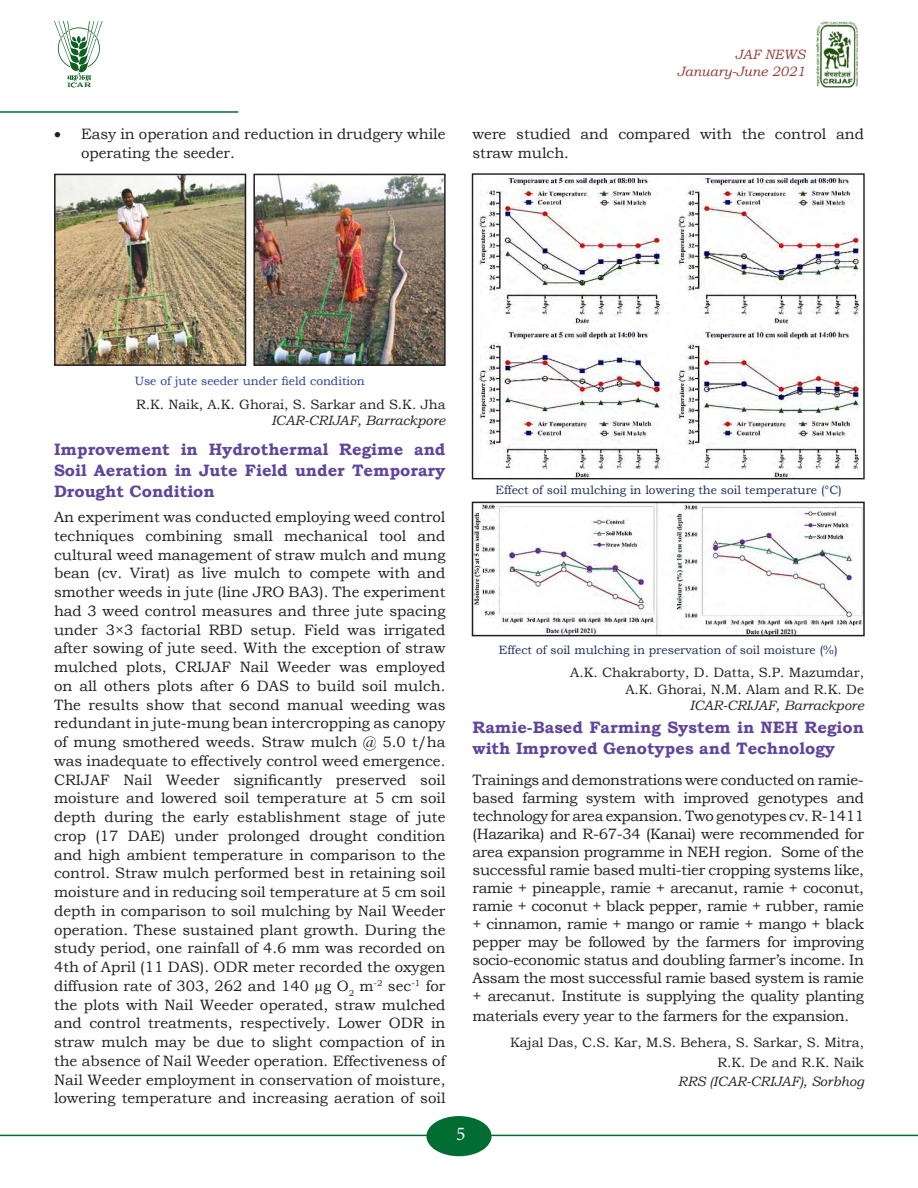
<style>
.page{position:relative;width:918px;height:1188px;background:#fff}
.page>*{position:absolute;margin:0;border:0;box-sizing:border-box;transform-origin:0 0}
.t1{font:19.5px "Minion Pro";color:#fff}
.t2{font:700 16.5px/21px "Bookman Old Style";color:#60459c;text-align:justify}
.t3{font:15px/18.8px "Bookman Old Style";color:#241f1f}
.t4{font:15px "Bookman Old Style";letter-spacing:-.02em;color:#241f1f}
.t5{font:13.5px/16.5px "Bookman Old Style";color:#241f1f;text-align:right}
.t6{font:italic 13.5px "Bookman Old Style";color:#241f1f}
.t7{font:italic 13.5px/16.2px "Bookman Old Style";color:#943634;text-align:right}
.t8{font:12px "Bookman Old Style";color:#1c2c5f}
.t9{font:12px "Bookman Old Style";color:#2a3f91}
</style>
<div class="page">
<div style="left:426px;top:1116px;width:66px;height:40px;background:#016d33;border-radius:50%"></div>
<hr style="left:483px;top:1135px;width:435px;height:1px;background:#016d33">
<hr style="left:0;top:1135px;width:435px;height:1px;background:#016d33">
<img style="left:816px;top:21px;width:42px;height:67px">
<svg style="left:54px;top:22px;width:49px;height:66px"></svg>
<hr style="left:0;top:111px;width:238px;height:2px;background:#016d33">
<img style="left:57px;top:177px;width:186px;height:186px">
<div style="left:54px;top:174px;width:192px;height:192px;border:2px solid #241f1f"></div>
<img style="left:256px;top:177px;width:187px;height:186px">
<div style="left:253px;top:174px;width:193px;height:192px;border:2px solid #241f1f"></div>
<img style="left:475px;top:505px;width:387px;height:128px">
<div style="left:472px;top:502px;width:393px;height:134px;border:2px solid #241f1f"></div>
<img style="left:478px;top:175px;width:385px;height:302px">
<div style="left:472px;top:173px;width:393px;height:306px;border:1px solid #241f1f"></div>
<p class="t3" style="left:81px;top:124px;width:366px;line-height:19.5px;text-indent:-27px">• Easy in operation and reduction in drudgery while operating the seeder.</p>
<p class="t7" style="left:677px;top:46px;width:129px">JAF NEWS<br>January-June 2021</p>
<p class="t3" style="left:472px;top:124px;width:393px;line-height:19.5px">were studied and compared with the control and straw mulch.</p>
<p class="t9" style="left:135px;top:373px;width:232px">Use of jute seeder under field condition</p>
<p class="t5" style="left:136px;top:396px;width:311px">R.K. Naik, A.K. Ghorai, S. Sarkar and S.K. Jha</p>
<p class="t6" style="left:271px;top:411px;width:176px">ICAR-CRIJAF, Barrackpore</p>
<p class="t2" style="left:54px;top:438px;width:393px">Improvement in Hydrothermal Regime and Soil Aeration in Jute Field under Temporary Drought Condition</p>
<p class="t3" style="left:54px;top:508px;width:393px;text-align:justify">An experiment was conducted employing weed control techniques combining small mechanical tool and cultural weed management of straw mulch and mung bean (cv. Virat) as live mulch to compete with and smother weeds in jute (line JRO BA3). The experiment had 3 weed control measures and three jute spacing under 3×3 factorial RBD setup. Field was irrigated after sowing of jute seed. With the exception of straw mulched plots, CRIJAF Nail Weeder was employed on all others plots after 6 DAS to build soil mulch.<br>The results show that second manual weeding was redundant in jute-mung bean intercropping as canopy of mung smothered weeds. Straw mulch @ 5.0 t/ha was inadequate to effectively control weed emergence.<br>CRIJAF Nail Weeder significantly preserved soil moisture and lowered soil temperature at 5 cm soil depth during the early establishment stage of jute crop (17 DAE) under prolonged drought condition and high ambient temperature in comparison to the control. Straw mulch performed best in retaining soil moisture and in reducing soil temperature at 5 cm soil depth in comparison to soil mulching by Nail Weeder operation. These sustained plant growth. During the study period, one rainfall of 4.6 mm was recorded on 4th of April (11 DAS). ODR meter recorded the oxygen diffusion rate of 303, 262 and 140 µg O<sub>2</sub> m<sup>-2</sup> sec<sup>-1</sup> for the plots with Nail Weeder operated, straw mulched and control treatments, respectively. Lower ODR in straw mulch may be due to slight compaction of in the absence of Nail Weeder operation. Effectiveness of Nail Weeder employment in conservation of moisture, lowering temperature and increasing aeration of soil</p>
<p class="t8" style="left:495px;top:482px;width:348px">Effect of soil mulching in lowering the soil temperature (°C)</p>
<p class="t8" style="left:499px;top:642px;width:340px">Effect of soil mulching in preservation of soil moisture (%)</p>
<p class="t5" style="left:570px;top:664px;width:295px">A.K. Chakraborty, D. Datta, S.P. Mazumdar,<br>A.K. Ghorai, N.M. Alam and R.K. De</p>
<p class="t6" style="left:690px;top:696px;width:176px">ICAR-CRIJAF, Barrackpore</p>
<p class="t2" style="left:472px;top:717px;width:393px">Ramie-Based Farming System in NEH Region with Improved Genotypes and Technology</p>
<p class="t3" style="left:472px;top:771px;width:393px;line-height:18px;text-align:justify">Trainings and demonstrations were conducted on ramie&shy;based farming system with improved genotypes and technology for area expansion. Two genotypes cv. R-1411 (Hazarika) and R-67-34 (Kanai) were recommended for area expansion programme in NEH region. Some of the successful ramie based multi-tier cropping systems like, ramie + pineapple, ramie + arecanut, ramie + coconut, ramie + coconut + black pepper, ramie + rubber, ramie + cinnamon, ramie + mango or ramie + mango + black pepper may be followed by the farmers for improving socio-economic status and doubling farmer’s income. In Assam the most successful ramie based system is ramie + arecanut. Institute is supplying the quality planting</p>
<p class="t4" style="left:472px;top:1006px;width:378px">materials every year to the farmers for the expansion.</p>
<p class="t5" style="left:510px;top:1033px;width:355px;line-height:19.5px">Kajal Das, C.S. Kar, M.S. Behera, S. Sarkar, S. Mitra,<br>R.K. De and R.K. Naik</p>
<p class="t6" style="left:678px;top:1072px;width:188px">RRS (ICAR-CRIJAF), Sorbhog</p>
<h1 class="t1" style="left:456px;top:1120px;width:11px">5</h1>
</div>
